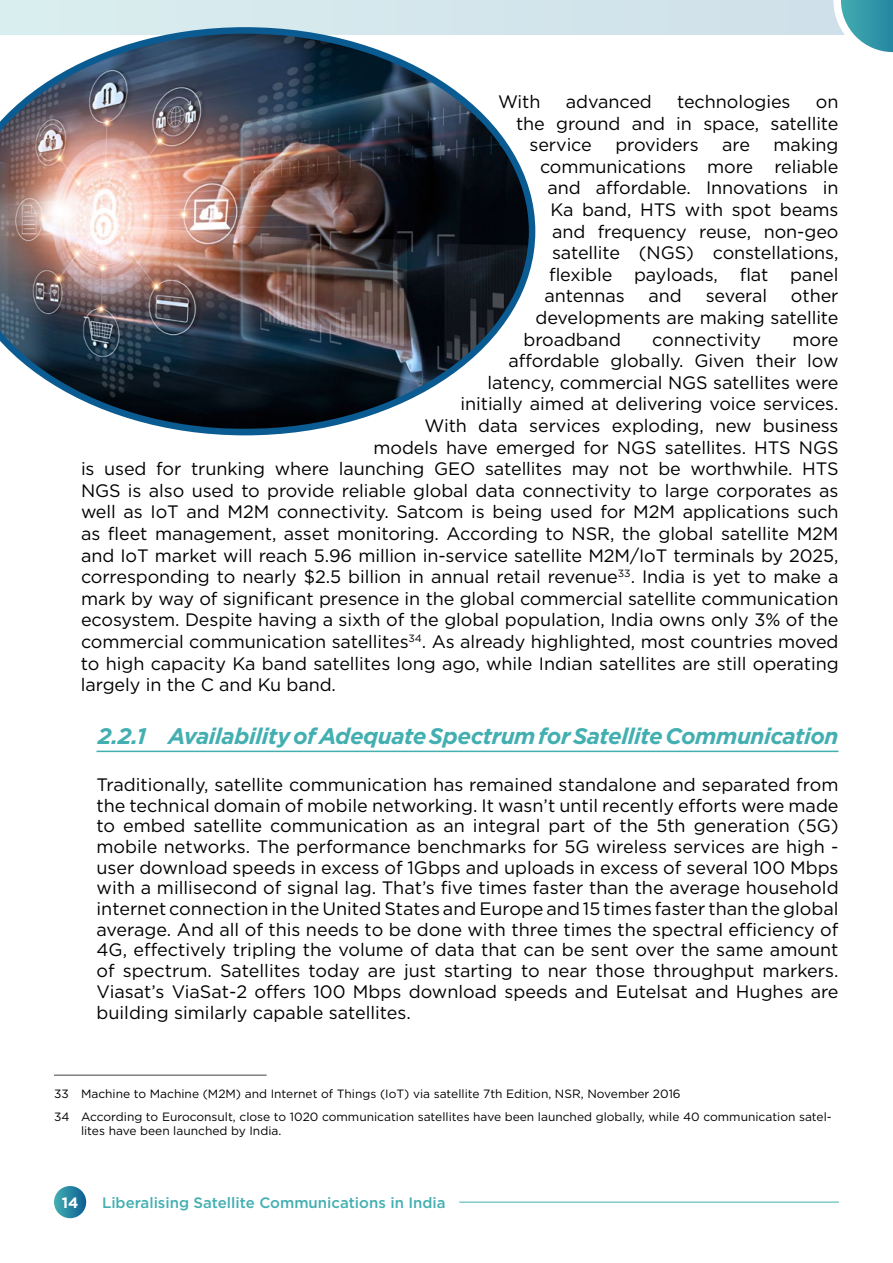
<style>
.page{position:relative;width:893px;height:1263px;background:#fff}
.page>*{position:absolute;margin:0;border:0;box-sizing:border-box;transform-origin:0 0}
.t1{font:italic 700 22.5px "Gotham";letter-spacing:-.02em;color:#43afb1}
.t2{font:18px/20.7px "Gotham";letter-spacing:-.005em;color:#000;text-align:justify}
.t3{font:500 15px "Gotham";color:#43afb1}
.t4{font:700 15px "Gotham";color:#fff}
.t5{font:12px/23px "Gotham";color:#000}
</style>
<div class="page">
<div style="left:0;top:0;width:893px;height:34px;background:#d4e6ec"></div>
<svg style="left:54px;top:1186px;width:32px;height:32px"></svg>
<svg style="left:833px;top:0;width:60px;height:53px"></svg>
<hr style="left:459px;top:1202px;width:380px;height:1px;background:#43afb1">
<hr style="left:97px;top:751px;width:742px;height:1px;background:#43afb1">
<hr style="left:54px;top:1074px;width:213px;height:2px;background:#808285">
<img style="left:0;top:27px;width:535px;height:408px">
<p class="t2" style="left:498px;top:91px;width:44px">With</p>
<p class="t2" style="left:566px;top:91px;width:87px">advanced</p>
<p class="t2" style="left:677px;top:91px;width:115px">technologies</p>
<p class="t2" style="left:816px;top:91px;width:24px">on</p>
<p class="t2" style="left:516px;top:112px;width:324px">the ground and in space, satellite</p>
<p class="t2" style="left:530px;top:134px;width:64px">service</p>
<p class="t2" style="left:615px;top:134px;width:85px">providers</p>
<p class="t2" style="left:722px;top:134px;width:29px">are</p>
<p class="t2" style="left:773px;top:134px;width:67px">making</p>
<p class="t2" style="left:540px;top:156px;width:300px">communications more reliable</p>
<p class="t2" style="left:548px;top:177px;width:292px">and affordable. Innovations in</p>
<p class="t2" style="left:551px;top:199px;width:289px">Ka band, HTS with spot beams</p>
<p class="t2" style="left:552px;top:220px;width:288px">and frequency reuse, non-geo</p>
<p class="t2" style="left:552px;top:242px;width:288px">satellite (NGS) constellations,</p>
<p class="t2" style="left:549px;top:264px;width:291px">flexible payloads, flat panel</p>
<p class="t2" style="left:544px;top:285px;width:82px">antennas</p>
<p class="t2" style="left:649px;top:285px;width:35px">and</p>
<p class="t2" style="left:706px;top:285px;width:63px">several</p>
<p class="t2" style="left:791px;top:285px;width:49px">other</p>
<p class="t2" style="left:535px;top:307px;width:304px">developments are making satellite</p>
<p class="t2" style="left:523px;top:328px;width:99px">broadband</p>
<p class="t2" style="left:652px;top:328px;width:110px">connectivity</p>
<p class="t2" style="left:792px;top:328px;width:48px">more</p>
<p class="t2" style="left:508px;top:350px;width:331px">affordable globally. Given their low</p>
<p class="t2" style="left:487px;top:372px;width:353px">latency, commercial NGS satellites were</p>
<p class="t2" style="left:460px;top:393px;width:380px">initially aimed at delivering voice services.</p>
<p class="t2" style="left:424px;top:415px;width:416px">With data services exploding, new business</p>
<p class="t2" style="left:373px;top:436px;width:467px">models have emerged for NGS satellites. HTS NGS</p>
<p class="t2" style="left:81px;top:458px;width:759px">is used for trunking where launching GEO satellites may not be worthwhile. HTS</p>
<p class="t2" style="left:81px;top:480px;width:759px">NGS is also used to provide reliable global data connectivity to large corporates as</p>
<p class="t2" style="left:81px;top:501px;width:759px">well as IoT and M2M connectivity. Satcom is being used for M2M applications such</p>
<p class="t2" style="left:81px;top:523px;width:759px">as fleet management, asset monitoring. According to NSR, the global satellite M2M</p>
<p class="t2" style="left:81px;top:544px;width:759px">and IoT market will reach 5.96 million in-service satellite M2M/IoT terminals by 2025,</p>
<p class="t2" style="left:81px;top:566px;width:759px">corresponding to nearly $2.5 billion in annual retail revenue<sup>33</sup>. India is yet to make a</p>
<p class="t2" style="left:81px;top:588px;width:759px">mark by way of significant presence in the global commercial satellite communication</p>
<p class="t2" style="left:81px;top:609px;width:759px">ecosystem. Despite having a sixth of the global population, India owns only 3% of the</p>
<p class="t2" style="left:81px;top:631px;width:759px">commercial communication satellites<sup>34</sup>. As already highlighted, most countries moved</p>
<p class="t2" style="left:81px;top:652px;width:759px">to high capacity Ka band satellites long ago, while Indian satellites are still operating</p>
<p class="t2" style="left:81px;top:674px;width:257px">largely in the C and Ku band.</p>
<p class="t1" style="left:98px;top:721px;width:742px">2.2.1 Availability of Adequate Spectrum for Satellite Communication</p>
<p class="t2" style="left:97px;top:774px;width:744px">Traditionally, satellite communication has remained standalone and separated from the technical domain of mobile networking. It wasn’t until recently efforts were made to embed satellite communication as an integral part of the 5th generation (5G) mobile networks. The performance benchmarks for 5G wireless services are high - user download speeds in excess of 1Gbps and uploads in excess of several 100 Mbps with a millisecond of signal lag. That’s five times faster than the average household internet connection in the United States and Europe and 15 times faster than the global average. And all of this needs to be done with three times the spectral efficiency of 4G, effectively tripling the volume of data that can be sent over the same amount of spectrum. Satellites today are just starting to near those throughput markers.<br>Viasat’s ViaSat-2 offers 100 Mbps download speeds and Eutelsat and Hughes are building similarly capable satellites.</p>
<p class="t5" style="left:54px;top:1082px;width:779px">33 Machine to Machine (M2M) and Internet of Things (IoT) via satellite 7th Edition, NSR, November 2016<br>34 According to Euroconsult, close to 1020 communication satellites have been launched globally, while 40 communication satel-</p>
<p class="t5" style="left:81px;top:1119px;width:202px">lites have been launched by India.</p>
<p class="t4" style="left:62px;top:1192px;width:18px">14</p>
<p class="t3" style="left:102px;top:1193px;width:345px">Liberalising Satellite Communications in India</p>
</div>
